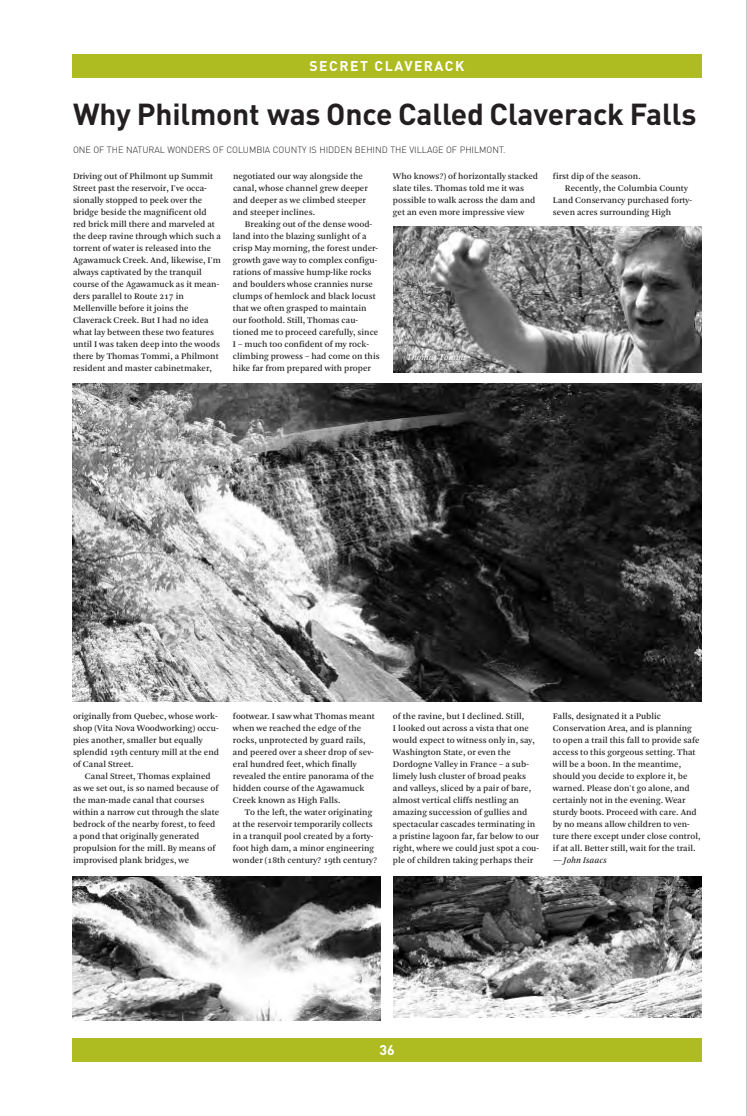
<style>
.page{position:relative;width:747px;height:1116px;background:#fff}
.page>*{position:absolute;margin:0;border:0;box-sizing:border-box;transform-origin:0 0}
.t1{font:700 30px "DIN";letter-spacing:-.005em;color:#231f20}
.t2{font:700 14px "DIN";letter-spacing:.11em;color:#fff}
.t3{font:9px/12px "Arnhem";color:#231f20}
.t4{font:300 9px "DIN";color:#231f20}
.t5{font:italic 9px "Arnhem";color:#231f20}
.t6{font:italic 9px "Arnhem";color:#fff}
</style>
<div class="page">
<hr style="left:746px;top:0;width:1px;height:1116px;background:#939598">
<div style="left:72px;top:54px;width:630px;height:24px;background:#aebc21"></div>
<div style="left:72px;top:1038px;width:630px;height:24px;background:#aebc21"></div>
<img style="left:72px;top:384px;width:630px;height:318px">
<img style="left:72px;top:877px;width:309px;height:144px">
<img style="left:393px;top:877px;width:308px;height:140px">
<img style="left:393px;top:226px;width:309px;height:146px">
<h2 class="t2" style="left:309px;top:58px;width:157px">SECRET CLAVERACK</h2>
<h1 class="t1" style="left:73px;top:97px;width:625px">Why Philmont was Once Called Claverack Falls</h1>
<p class="t4" style="left:73px;top:144px;width:434px">ONE OF THE NATURAL WONDERS OF COLUMBIA COUNTY IS HIDDEN BEHIND THE VILLAGE OF PHILMONT.</p>
<p class="t3" style="left:73px;top:170px;width:149px">Driving out of Philmont up Summit Street past the reservoir, I've occa&shy;sionally stopped to peek over the bridge beside the magnificent old red brick mill there and marveled at the deep ravine through which such a torrent of water is released into the Agawamuck Creek. And, likewise, I'm always captivated by the tranquil course of the Agawamuck as it mean&shy;ders parallel to Route 217 in Mellenville before it joins the Claverack Creek. But I had no idea what lay between these two features until I was taken deep into the woods there by Thomas Tommi, a Philmont resident and master cabinetmaker,</p>
<p class="t3" style="left:233px;top:170px;width:136px">negotiated our way alongside the canal, whose channel grew deeper and deeper as we climbed steeper and steeper inclines.</p>
<p class="t3" style="left:233px;top:218px;width:148px;text-indent:12px">Breaking out of the dense wood&shy;land into the blazing sunlight of a crisp May morning, the forest under&shy;growth gave way to complex configu&shy;rations of massive hump-like rocks and boulders whose crannies nurse clumps of hemlock and black locust that we often grasped to maintain our foothold. Still, Thomas cau&shy;tioned me to proceed carefully, since I – much too confident of my rock&shy;climbing prowess – had come on this hike far from prepared with proper</p>
<p class="t3" style="left:393px;top:170px;width:147px">Who knows?) of horizontally stacked slate tiles. Thomas told me it was possible to walk across the dam and get an even more impressive view</p>
<p class="t6" style="left:407px;top:351px;width:61px">Thomas Tommi</p>
<p class="t3" style="left:553px;top:170px;width:89px">first dip of the season.</p>
<p class="t3" style="left:565px;top:182px;width:124px">Recently, the Columbia County</p>
<p class="t3" style="left:553px;top:194px;width:141px">Land Conservancy purchased forty-</p>
<p class="t3" style="left:553px;top:206px;width:120px">seven acres surrounding High</p>
<p class="t3" style="left:73px;top:710px;width:148px">originally from Quebec, whose work&shy;shop (Vita Nova Woodworking) occu&shy;pies another, smaller but equally splendid 19th century mill at the end of Canal Street.</p>
<p class="t3" style="left:73px;top:770px;width:148px;text-indent:12px">Canal Street, Thomas explained as we set out, is so named because of the man-made canal that courses within a narrow cut through the slate bedrock of the nearby forest, to feed a pond that originally generated propulsion for the mill. By means of improvised plank bridges, we</p>
<p class="t3" style="left:233px;top:710px;width:143px">footwear. I saw what Thomas meant when we reached the edge of the rocks, unprotected by guard rails, and peered over a sheer drop of sev&shy;eral hundred feet, which finally revealed the entire panorama of the hidden course of the Agawamuck<br>Creek known as High Falls.</p>
<p class="t3" style="left:233px;top:806px;width:146px;text-indent:12px">To the left, the water originating at the reservoir temporarily collects in a tranquil pool created by a forty&shy;foot high dam, a minor engineering wonder (18th century? 19th century?</p>
<p class="t3" style="left:393px;top:710px;width:148px">of the ravine, but I declined. Still,<br>I looked out across a vista that one would expect to witness only in, say, Washington State, or even the Dordogne Valley in France – a sub&shy;limely lush cluster of broad peaks and valleys, sliced by a pair of bare, almost vertical cliffs nestling an amazing succession of gullies and spectacular cascades terminating in a pristine lagoon far, far below to our right, where we could just spot a cou&shy;ple of children taking perhaps their</p>
<p class="t3" style="left:553px;top:710px;width:149px">Falls, designated it a Public Conservation Area, and is planning to open a trail this fall to provide safe access to this gorgeous setting. That will be a boon. In the meantime, should you decide to explore it, be warned. Please don't go alone, and certainly not in the evening. Wear sturdy boots. Proceed with care. And by no means allow children to ven&shy;ture there except under close control, if at all. Better still, wait for the trail.</p>
<p class="t5" style="left:553px;top:855px;width:56px">— John Isaacs</p>
<h2 class="t2" style="left:379px;top:1042px;width:17px">36</h2>
</div>
